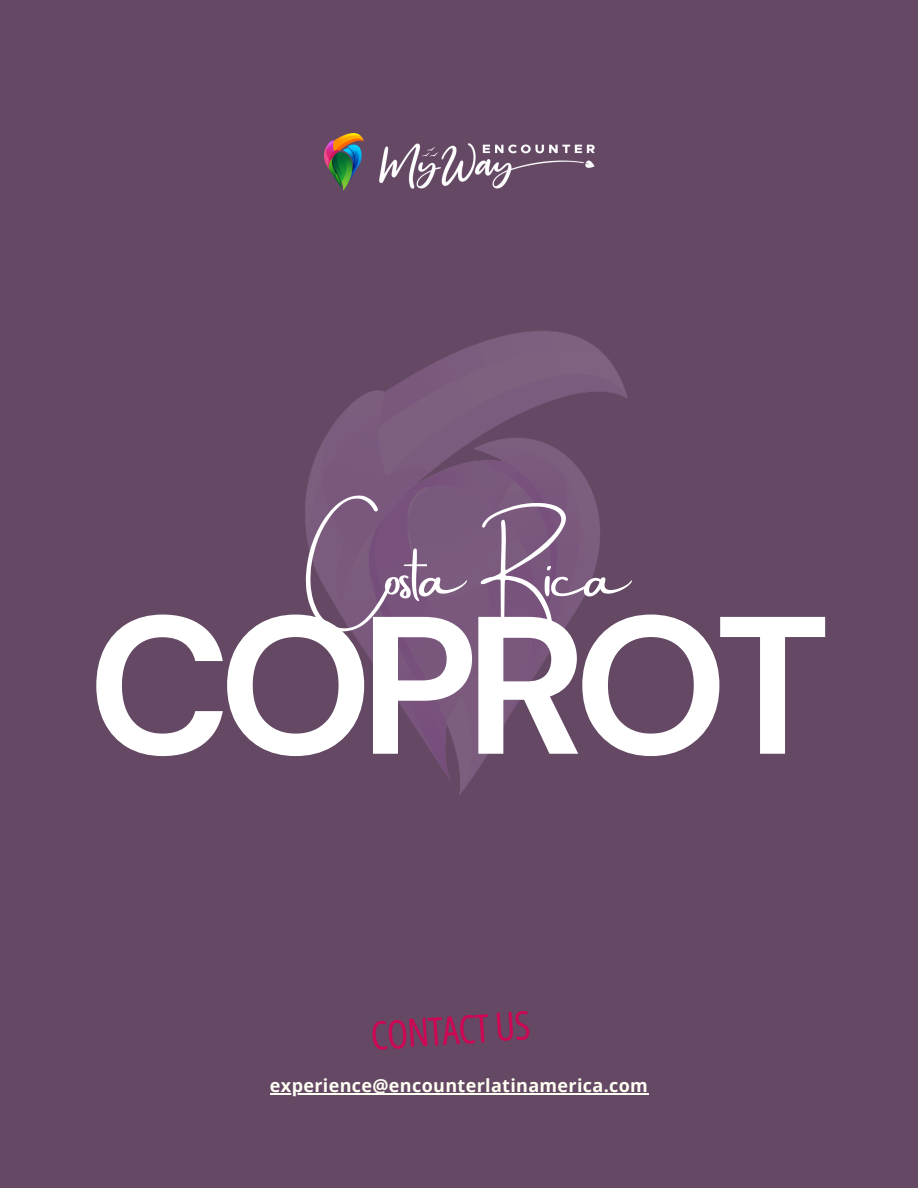
<style>
.page{position:relative;width:918px;height:1188px;background:#644864}
.page>*{position:absolute;margin:0;border:0;box-sizing:border-box;transform-origin:0 0}
.t1{font:700 195.45px "DM Sans";letter-spacing:-.07em;color:#fff}
.t2{font:61.5px "Amsterdam Two";letter-spacing:-.025em;color:#fff}
.t3{font:38.85px "Open Sans Condensed";color:#cf0653}
.t4{font:700 18px "Open Sans";letter-spacing:.02em;color:#fffef3}
</style>
<div class="page">
<img style="left:305px;top:331px;width:323px;height:464px">
<img style="left:324px;top:133px;width:270px;height:58px">
<hr style="left:270px;top:1094px;width:378px;height:1px;background:#fffef3">
<h3 class="t2" style="left:318px;top:542px;width:312px">Costa Rica</h3>
<p class="t1" style="left:88px;top:560px;width:744px">COPROT</p>
<p class="t3" style="left:369px;top:1009px;width:161px;rotate:-4deg">CONTACT US</p>
<h2 class="t4" style="left:270px;top:1073px;width:380px">experience@encounterlatinamerica.com</h2>
</div>
